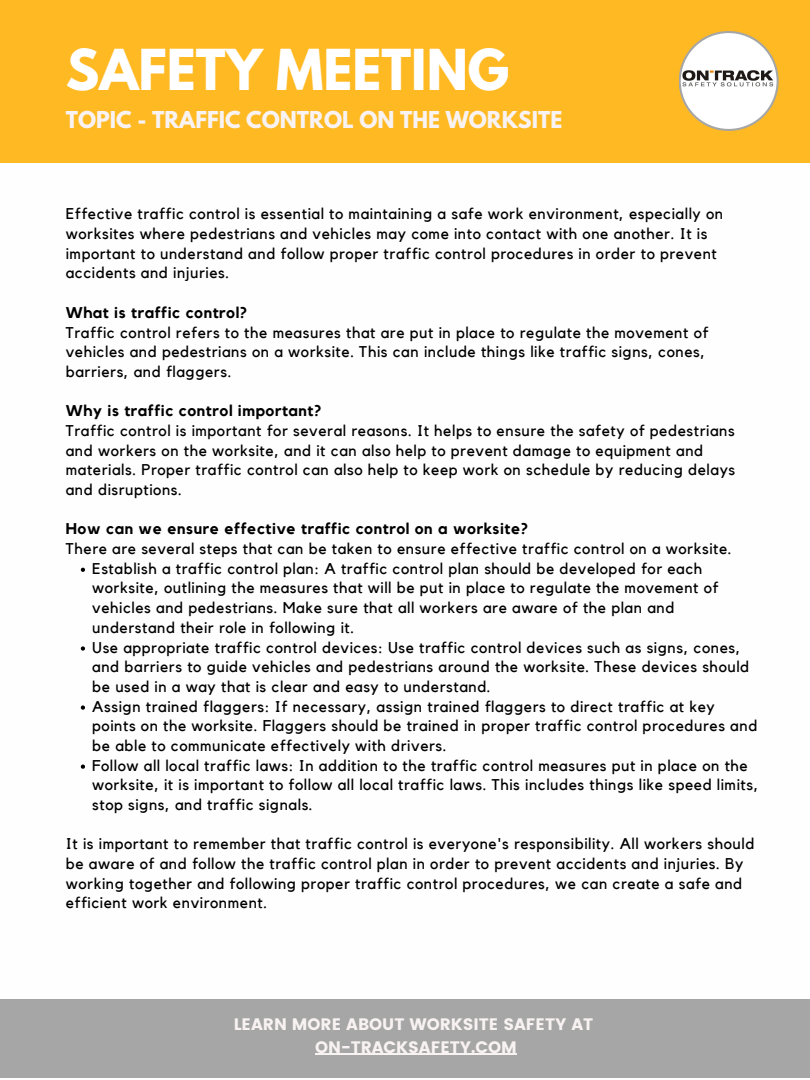
<style>
.page{position:relative;width:810px;height:1080px;background:#fff}
.page>*{position:absolute;margin:0;border:0;box-sizing:border-box;transform-origin:0 0}
.t1{font:700 50px "League Spartan";color:#fff}
.t2{font:700 20.62px "League Spartan";color:#f8f3f2}
.t3{font:16.56px/23px "Poppins";color:#f8f3f2;text-align:center}
.t4{font:15.56px/19.7px "Kollektif";letter-spacing:.04em;color:#000}
.t5{font:700 15.56px "Kollektif";letter-spacing:.04em;color:#000}
</style>
<div class="page">
<div style="left:0;top:999px;width:809px;height:78px;background:#a6a6a6"></div>
<div style="left:0;top:0;width:810px;height:163px;background:#ffb923"></div>
<svg style="left:679px;top:31px;width:100px;height:100px"></svg>
<svg style="left:81px;top:568px;width:4px;height:4px"></svg>
<svg style="left:81px;top:646px;width:4px;height:5px"></svg>
<svg style="left:81px;top:705px;width:4px;height:5px"></svg>
<svg style="left:81px;top:765px;width:4px;height:4px"></svg>
<img style="left:681px;top:33px;width:96px;height:96px;border-radius:50%">
<hr style="left:315px;top:1054px;width:202px;height:1px;background:#f8f3f2">
<h1 class="t1" style="left:66px;top:45px;width:445px">SAFETY MEETING</h1>
<h2 class="t2" style="left:66px;top:109px;width:498px">TOPIC - TRAFFIC CONTROL ON THE WORKSITE</h2>
<p class="t4" style="left:66px;top:205px;width:659px">Effective traffic control is essential to maintaining a safe work environment, especially on worksites where pedestrians and vehicles may come into contact with one another. It is important to understand and follow proper traffic control procedures in order to prevent accidents and injuries.</p>
<p class="t5" style="left:66px;top:305px;width:183px">What is traffic control?</p>
<p class="t4" style="left:66px;top:323px;width:644px">Traffic control refers to the measures that are put in place to regulate the movement of vehicles and pedestrians on a worksite. This can include things like traffic signs, cones, barriers, and flaggers.</p>
<p class="t5" style="left:66px;top:404px;width:257px">Why is traffic control important?</p>
<p class="t4" style="left:66px;top:421px;width:671px">Traffic control is important for several reasons. It helps to ensure the safety of pedestrians and workers on the worksite, and it can also help to prevent damage to equipment and materials. Proper traffic control can also help to keep work on schedule by reducing delays and disruptions.</p>
<p class="t5" style="left:66px;top:522px;width:464px">How can we ensure effective traffic control on a worksite?</p>
<p class="t4" style="left:66px;top:539px;width:667px">There are several steps that can be taken to ensure effective traffic control on a worksite.</p>
<p class="t4" style="left:92px;top:559px;width:668px">Establish a traffic control plan: A traffic control plan should be developed for each worksite, outlining the measures that will be put in place to regulate the movement of vehicles and pedestrians. Make sure that all workers are aware of the plan and understand their role in following it.<br>Use appropriate traffic control devices: Use traffic control devices such as signs, cones, and barriers to guide vehicles and pedestrians around the worksite. These devices should be used in a way that is clear and easy to understand.<br>Assign trained flaggers: If necessary, assign trained flaggers to direct traffic at key points on the worksite. Flaggers should be trained in proper traffic control procedures and be able to communicate effectively with drivers.<br>Follow all local traffic laws: In addition to the traffic control measures put in place on the worksite, it is important to follow all local traffic laws. This includes things like speed limits, stop signs, and traffic signals.</p>
<p class="t4" style="left:66px;top:835px;width:690px">It is important to remember that traffic control is everyone's responsibility. All workers should be aware of and follow the traffic control plan in order to prevent accidents and injuries. By working together and following proper traffic control procedures, we can create a safe and efficient work environment.</p>
<p class="t3" style="left:234px;top:1012px;width:361px">LEARN MORE ABOUT WORKSITE SAFETY AT<br>ON-TRACKSAFETY.COM</p>
</div>
